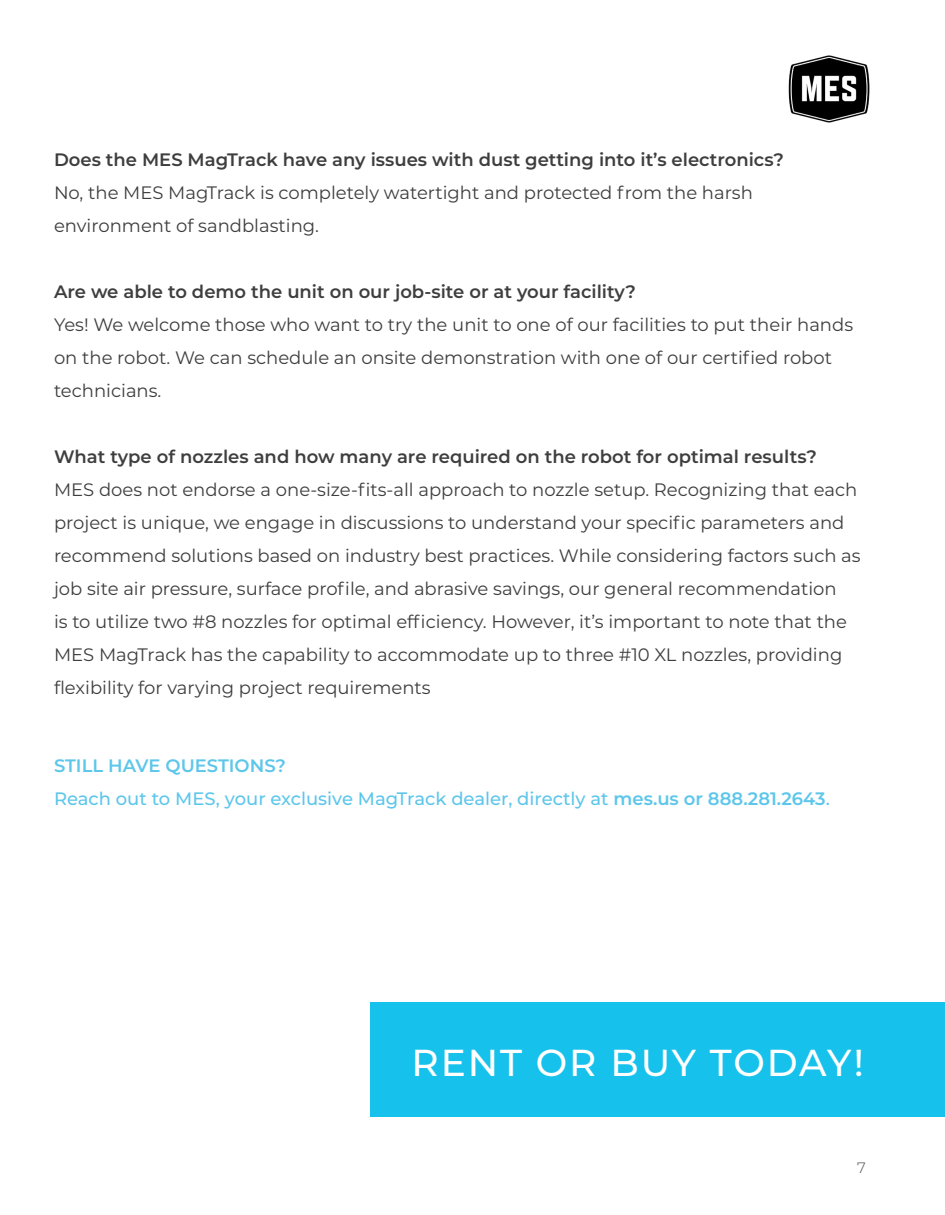
<style>
.page{position:relative;width:945px;height:1215px;background:#fff}
.page>*{position:absolute;margin:0;border:0;box-sizing:border-box;transform-origin:0 0}
.t1{font:500 37.5px "Montserrat";letter-spacing:.05em;color:#fff}
.t2{font:18px/33px "Montserrat";color:#3e3e3f}
.t3{font:600 18px "Montserrat";color:#3e3e3f}
.t4{font:500 18px "Montserrat";color:#5dc6eb}
.t5{font:600 18px "Montserrat";color:#5dc6eb}
.t6{font:300 15px "Montserrat";color:#4d4f4f}
.s1{font-weight:600}
</style>
<div class="page">
<img style="left:788px;top:55px;width:82px;height:68px">
<div style="left:370px;top:1002px;width:575px;height:115px;background:#16c2ec"></div>
<p class="t3" style="left:54px;top:147px;width:731px">Does the MES MagTrack have any issues with dust getting into it’s electronics?</p>
<p class="t2" style="left:54px;top:175px;width:700px">No, the MES MagTrack is completely watertight and protected from the harsh environment of sandblasting.</p>
<p class="t3" style="left:54px;top:279px;width:584px">Are we able to demo the unit on our job-site or at your facility?</p>
<p class="t2" style="left:54px;top:307px;width:801px">Yes! We welcome those who want to try the unit to one of our facilities to put their hands on the robot. We can schedule an onsite demonstration with one of our certified robot technicians.</p>
<p class="t3" style="left:54px;top:444px;width:764px">What type of nozzles and how many are required on the robot for optimal results?</p>
<p class="t2" style="left:54px;top:472px;width:808px">MES does not endorse a one-size-fits-all approach to nozzle setup. Recognizing that each project is unique, we engage in discussions to understand your specific parameters and recommend solutions based on industry best practices. While considering factors such as job site air pressure, surface profile, and abrasive savings, our general recommendation<br>is to utilize two #8 nozzles for optimal efficiency. However, it’s important to note that the MES MagTrack has the capability to accommodate up to three #10 XL nozzles, providing flexibility for varying project requirements</p>
<p class="t5" style="left:54px;top:753px;width:233px">STILL HAVE QUESTIONS?</p>
<p class="t4" style="left:54px;top:786px;width:777px">Reach out to MES, your exclusive MagTrack dealer, directly at <span class="s1">mes.us or 888.281.2643</span>.</p>
<p class="t1" style="left:412px;top:1036px;width:454px">RENT OR BUY TODAY!</p>
<p class="t6" style="left:857px;top:1157px;width:10px">7</p>
</div>
